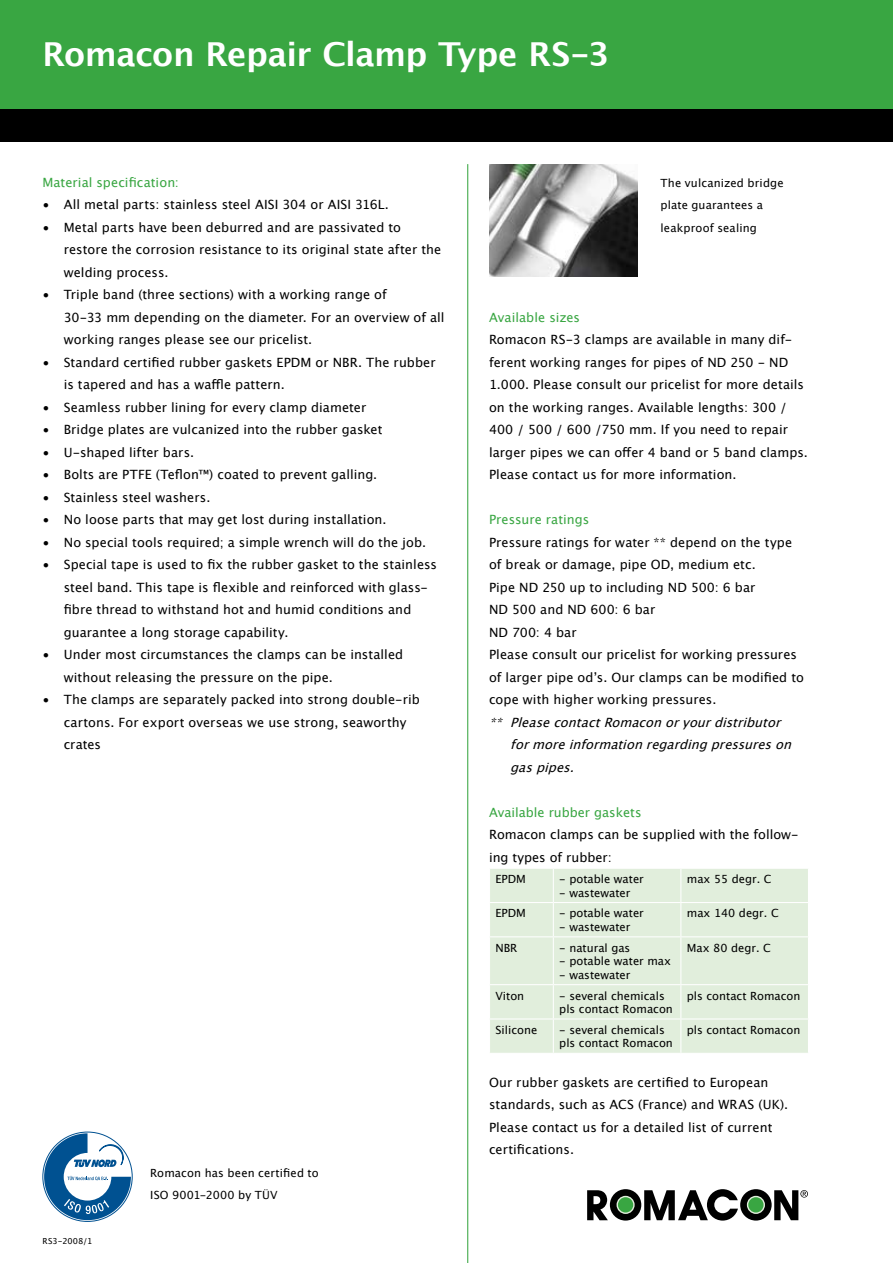
<style>
.page{position:relative;width:893px;height:1263px;background:#fff}
.page>*{position:absolute;margin:0;border:0;box-sizing:border-box;transform-origin:0 0}
.t1{font:700 33px "Lucida Grande";letter-spacing:-.015em;color:#fff}
.t2{font:12.75px/22.5px "Lucida Grande";letter-spacing:.01em;color:#000}
.t3{font:italic 12.75px/22.5px "Lucida Grande";color:#000}
.t4{font:12.75px "Lucida Grande";color:#39a642}
.t5{font:11.25px/22.5px "Lucida Grande";color:#000}
.t6{font:8.25px "Lucida Grande";letter-spacing:.005em;color:#000}
</style>
<div class="page">
<div style="left:0;top:0;width:893px;height:109px;background:#39a642"></div>
<div style="left:0;top:109px;width:893px;height:33px;background:#000"></div>
<hr style="left:467px;top:164px;width:1px;height:1099px;background:#39a642">
<svg style="left:44px;top:1133px;width:87px;height:87px"></svg>
<div style="left:609px;top:1188px;width:33px;height:34px;border:2px solid #fff;border-radius:50%"></div>
<div style="left:739px;top:1188px;width:34px;height:34px;border:2px solid #fff;border-radius:50%"></div>
<svg style="left:587px;top:1190px;width:23px;height:31px"></svg>
<div style="left:610px;top:1189px;width:31px;height:31px;background:#000;border-radius:50%"></div>
<div style="left:740px;top:1189px;width:32px;height:31px;background:#000;border-radius:50%"></div>
<svg style="left:644px;top:1189px;width:97px;height:32px"></svg>
<svg style="left:617px;top:1196px;width:17px;height:17px"></svg>
<div style="left:616px;top:1196px;width:19px;height:18px;border:1px solid #e1eedc;border-radius:50%"></div>
<div style="left:748px;top:1196px;width:16px;height:17px;background:#39a642;border-radius:50%"></div>
<div style="left:747px;top:1196px;width:18px;height:18px;border:1px solid #e1eedc;border-radius:50%"></div>
<svg style="left:772px;top:1190px;width:36px;height:31px"></svg>
<div style="left:490px;top:869px;width:318px;height:184px;background:#e1eedc"></div>
<hr style="left:553px;top:869px;width:1px;height:33px;background:#fff">
<hr style="left:680px;top:869px;width:1px;height:33px;background:#fff">
<hr style="left:489px;top:902px;width:64px;height:1px;background:#fff">
<hr style="left:553px;top:902px;width:128px;height:1px;background:#fff">
<hr style="left:553px;top:903px;width:1px;height:33px;background:#fff">
<hr style="left:681px;top:902px;width:128px;height:1px;background:#fff">
<hr style="left:680px;top:903px;width:1px;height:33px;background:#fff">
<hr style="left:489px;top:936px;width:64px;height:1px;background:#fff">
<hr style="left:553px;top:936px;width:128px;height:1px;background:#fff">
<hr style="left:553px;top:937px;width:1px;height:47px;background:#fff">
<hr style="left:681px;top:936px;width:128px;height:1px;background:#fff">
<hr style="left:680px;top:937px;width:1px;height:47px;background:#fff">
<hr style="left:489px;top:984px;width:64px;height:1px;background:#fff">
<hr style="left:553px;top:984px;width:128px;height:1px;background:#fff">
<hr style="left:553px;top:985px;width:1px;height:33px;background:#fff">
<hr style="left:681px;top:984px;width:128px;height:1px;background:#fff">
<hr style="left:680px;top:985px;width:1px;height:33px;background:#fff">
<hr style="left:489px;top:1018px;width:64px;height:1px;background:#fff">
<hr style="left:553px;top:1018px;width:128px;height:1px;background:#fff">
<hr style="left:553px;top:1019px;width:1px;height:34px;background:#fff">
<hr style="left:681px;top:1018px;width:128px;height:1px;background:#fff">
<hr style="left:680px;top:1019px;width:1px;height:34px;background:#fff">
<img style="left:489px;top:164px;width:149px;height:113px">
<h1 class="t1" style="left:43px;top:28px;width:568px">Romacon Repair Clamp Type RS-3</h1>
<p class="t4" style="left:43px;top:175px;width:138px">Material specification:</p>
<p class="t2" style="left:43px;top:193px;width:348px">• All metal parts: stainless steel AISI 304 or AISI 316L.</p>
<p class="t2" style="left:64px;top:216px;width:379px;text-indent:-21px">• Metal parts have been deburred and are passivated to restore the corrosion resistance to its original state after the welding process.</p>
<p class="t2" style="left:64px;top:283px;width:382px;text-indent:-21px">• Triple band (three sections) with a working range of<br>30-33 mm depending on the diameter. For an overview of all working ranges please see our pricelist.</p>
<p class="t2" style="left:64px;top:351px;width:373px;text-indent:-21px">• Standard certified rubber gaskets EPDM or NBR. The rubber is tapered and has a waffle pattern.</p>
<p class="t2" style="left:43px;top:396px;width:325px">• Seamless rubber lining for every clamp diameter</p>
<p class="t2" style="left:43px;top:419px;width:342px">• Bridge plates are vulcanized into the rubber gasket</p>
<p class="t2" style="left:43px;top:441px;width:153px">• U-shaped lifter bars.</p>
<p class="t2" style="left:43px;top:464px;width:336px">• Bolts are PTFE (Teflon™) coated to prevent galling.</p>
<p class="t2" style="left:43px;top:486px;width:169px">• Stainless steel washers.</p>
<p class="t2" style="left:43px;top:509px;width:346px">• No loose parts that may get lost during installation.</p>
<p class="t2" style="left:43px;top:531px;width:385px">• No special tools required; a simple wrench will do the job.</p>
<p class="t2" style="left:64px;top:554px;width:375px;text-indent:-21px">• Special tape is used to fix the rubber gasket to the stainless steel band. This tape is flexible and reinforced with glass&shy;fibre thread to withstand hot and humid conditions and guarantee a long storage capability.</p>
<p class="t2" style="left:64px;top:644px;width:341px;text-indent:-21px">• Under most circumstances the clamps can be installed without releasing the pressure on the pipe.</p>
<p class="t2" style="left:64px;top:689px;width:357px;text-indent:-21px">• The clamps are separately packed into strong double-rib cartons. For export overseas we use strong, seaworthy crates</p>
<p class="t6" style="left:43px;top:1236px;width:51px">RS3-2008/1</p>
<p class="t5" style="left:150px;top:1161px;width:170px">Romacon has been certified to<br>ISO 9001-2000 by TÜV</p>
<p class="t5" style="left:660px;top:171px;width:125px">The vulcanized bridge plate guarantees a leakproof sealing</p>
<p class="t4" style="left:489px;top:310px;width:93px">Available sizes</p>
<p class="t2" style="left:489px;top:328px;width:320px">Romacon RS-3 clamps are available in many dif&shy;ferent working ranges for pipes of ND 250 - ND 1.000. Please consult our pricelist for more details on the working ranges. Available lengths: 300 / 400 / 500 / 600 /750 mm. If you need to repair larger pipes we can offer 4 band or 5 band clamps.<br>Please contact us for more information.</p>
<p class="t4" style="left:489px;top:512px;width:102px">Pressure ratings</p>
<p class="t2" style="left:489px;top:531px;width:316px">Pressure ratings for water ** depend on the type of break or damage, pipe OD, medium etc.<br>Pipe ND 250 up to including ND 500: 6 bar<br>ND 500 and ND 600: 6 bar<br>ND 700: 4 bar<br>Please consult our pricelist for working pressures of larger pipe od’s. Our clamps can be modified to cope with higher working pressures.</p>
<p class="t3" style="left:510px;top:711px;width:289px;text-indent:-21px">** PleasecontactRomaconoryourdistributor formoreinformationregardingpressureson gaspipes.</p>
<p class="t4" style="left:489px;top:805px;width:154px">Available rubber gaskets</p>
<p class="t2" style="left:489px;top:823px;width:311px">Romacon clamps can be supplied with the follow&shy;ing types of rubber:</p>
<p class="t5" style="left:496px;top:868px;width:32px">EPDM</p>
<p class="t5" style="left:559px;top:868px;width:86px">- potable water</p>
<p class="t5" style="left:559px;top:881px;width:73px">- wastewater</p>
<p class="t5" style="left:687px;top:868px;width:86px">max 55 degr. C</p>
<p class="t5" style="left:496px;top:902px;width:32px">EPDM</p>
<p class="t5" style="left:559px;top:902px;width:86px">- potable water</p>
<p class="t5" style="left:559px;top:916px;width:73px">- wastewater</p>
<p class="t5" style="left:496px;top:936px;width:23px">NBR</p>
<p class="t5" style="left:559px;top:936px;width:73px">- natural gas</p>
<p class="t5" style="left:559px;top:950px;width:113px">- potable water max</p>
<p class="t5" style="left:559px;top:963px;width:73px">- wastewater</p>
<p class="t5" style="left:687px;top:902px;width:93px">max 140 degr. C</p>
<p class="t5" style="left:687px;top:936px;width:85px">Max 80 degr. C</p>
<p class="t5" style="left:496px;top:984px;width:30px">Viton</p>
<p class="t5" style="left:559px;top:989px;width:115px;line-height:13.5px">- several chemicals pls contact Romacon</p>
<p class="t5" style="left:687px;top:984px;width:115px">pls contact Romacon</p>
<p class="t5" style="left:496px;top:1019px;width:43px">Silicone</p>
<p class="t5" style="left:559px;top:1023px;width:115px;line-height:13.5px">- several chemicals pls contact Romacon</p>
<p class="t5" style="left:687px;top:1019px;width:115px">pls contact Romacon</p>
<p class="t2" style="left:489px;top:1071px;width:301px">Our rubber gaskets are certified to European standards, such as ACS (France) and WRAS (UK).<br>Please contact us for a detailed list of current certifications.</p>
</div>
